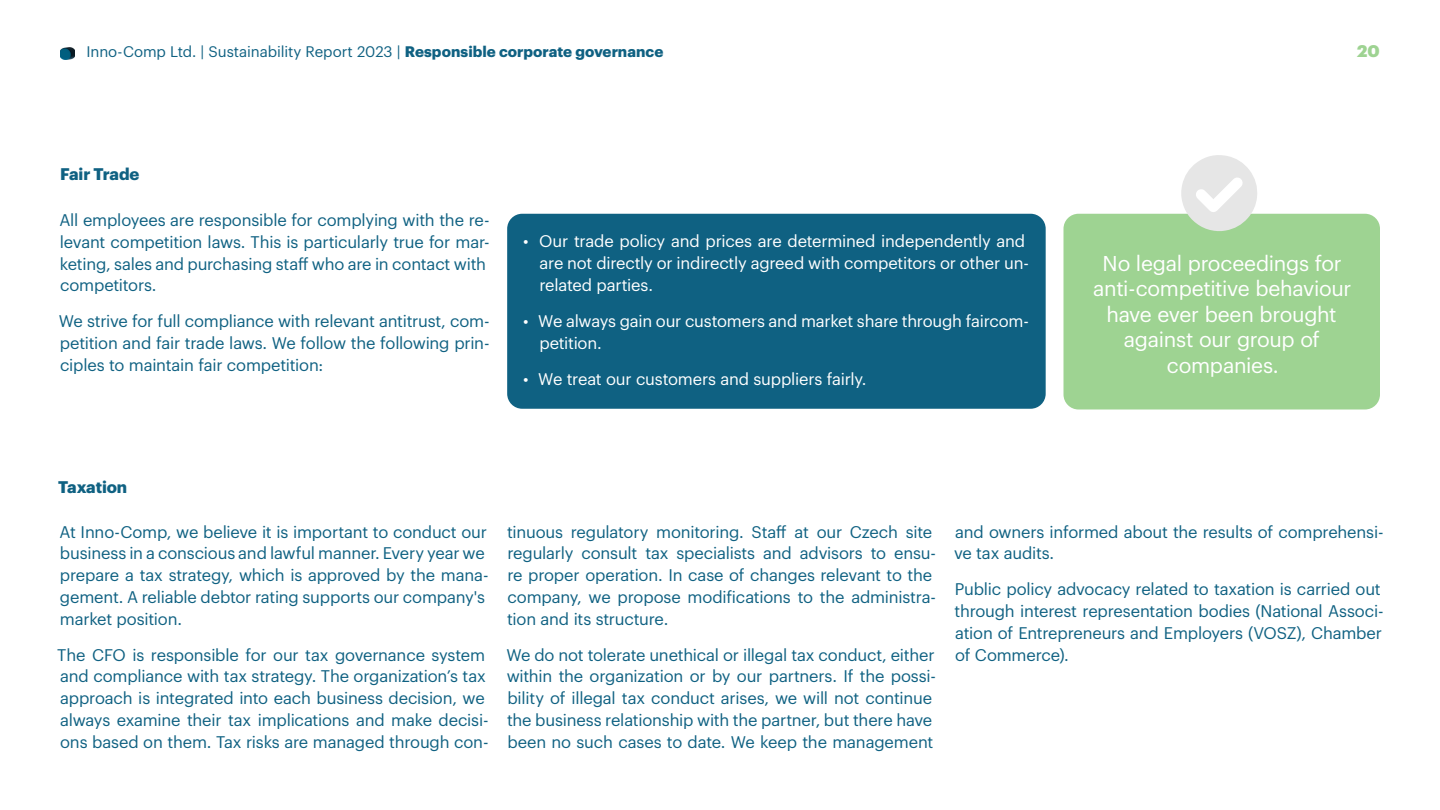
<style>
.page{position:relative;width:1440px;height:810px;background:#fff}
.page>*{position:absolute;margin:0;border:0;box-sizing:border-box;transform-origin:0 0}
.t1{font:21px/25.5px "Graphik";letter-spacing:-.015em;color:#fff;text-align:center}
.t2{font:16.5px/21.8px "Graphik";letter-spacing:-.01em;color:#0f6182}
.t3{font:16.5px/21.8px "Graphik";letter-spacing:-.015em;color:#fff}
.t4{font:700 16.5px "Graphik";letter-spacing:-.005em;color:#0f6182}
.t5{font:900 16.5px "Graphik";color:#9ed392}
.t6{font:15px "Graphik";letter-spacing:-.005em;color:#0f6182}
.s1{font-weight:700}
</style>
<div class="page">
<div style="left:507px;top:214px;width:539px;height:195px;background:#0f6182;border-radius:15px"></div>
<div style="left:1064px;top:214px;width:316px;height:196px;background:#9ed392;border-radius:15px"></div>
<img style="left:60px;top:47px;width:15px;height:13px">
<svg style="left:1181px;top:155px;width:77px;height:76px"></svg>
<p class="t6" style="left:86px;top:41px;width:578px">Inno-Comp Ltd. | Sustainability Report 2023 | <span class="s1">Responsible corporate governance</span></p>
<p class="t4" style="left:60px;top:161px;width:81px">Fair Trade</p>
<p class="t2" style="left:59px;top:208px;width:432px">All employees are responsible for complying with the re&shy;levant competition laws. This is particularly true for mar&shy;keting, sales and purchasing staff who are in contact with competitors.</p>
<p class="t2" style="left:59px;top:309px;width:432px;text-align:justify">We strive for full compliance with relevant antitrust, com&shy;petition and fair trade laws. We follow the following prin&shy;ciples to maintain fair competition:</p>
<p class="t3" style="left:539px;top:229px;width:491px;text-indent:-16px">• Our trade policy and prices are determined independently and are not directly or indirectly agreed with competitors or other un&shy;related parties.</p>
<p class="t3" style="left:539px;top:309px;width:491px;text-indent:-16px">• We always gain our customers and market share through faircom&shy;petition.</p>
<p class="t3" style="left:523px;top:367px;width:345px">• We treat our customers and suppliers fairly.</p>
<p class="t4" style="left:58px;top:474px;width:70px">Taxation</p>
<p class="t5" style="left:1357px;top:38px;width:24px">20</p>
<p class="t1" style="left:1093px;top:249px;width:260px">No legal proceedings for anti-competitive behaviour have ever been brought against our group of companies.</p>
<p class="t2" style="left:59px;top:519px;width:431px">At Inno-Comp, we believe it is important to conduct our business in a conscious and lawful manner. Every year we prepare a tax strategy, which is approved by the mana&shy;gement. A reliable debtor rating supports our company's market position.</p>
<p class="t2" style="left:57px;top:642px;width:433px">The CFO is responsible for our tax governance system and compliance with tax strategy. The organization’s tax approach is integrated into each business decision, we always examine their tax implications and make decisi&shy;ons based on them. Tax risks are managed through con-</p>
<p class="t2" style="left:507px;top:519px;width:431px">tinuous regulatory monitoring. Staff at our Czech site regularly consult tax specialists and advisors to ensu&shy;re proper operation. In case of changes relevant to the company, we propose modifications to the administra&shy;tion and its structure.</p>
<p class="t2" style="left:506px;top:642px;width:431px">We do not tolerate unethical or illegal tax conduct, either within the organization or by our partners. If the possi&shy;bility of illegal tax conduct arises, we will not continue the business relationship with the partner, but there have been no such cases to date. We keep the management</p>
<p class="t2" style="left:954px;top:519px;width:431px">and owners informed about the results of comprehensi&shy;ve tax audits.</p>
<p class="t2" style="left:955px;top:577px;width:431px">Public policy advocacy related to taxation is carried out through interest representation bodies (National Associ&shy;ation of Entrepreneurs and Employers (VOSZ), Chamber of Commerce).</p>
</div>
